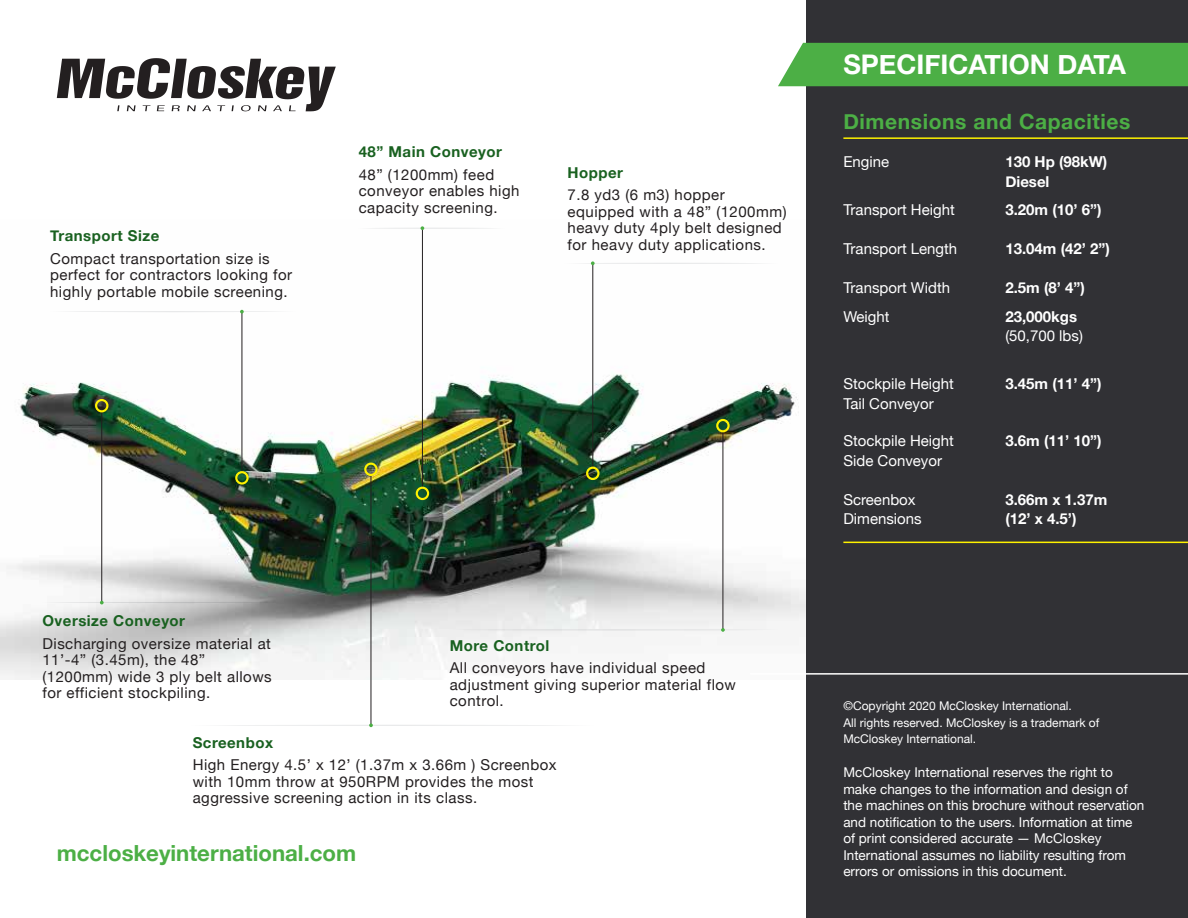
<style>
.page{position:relative;width:1188px;height:918px;background:#fff}
.page>*{position:absolute;margin:0;border:0;box-sizing:border-box;transform-origin:0 0}
.t1{font:700 27px "Helvetica Neue";color:#fff}
.t2{font:700 22.2px "Helvetica Neue";color:#4caf45}
.t3{font:700 21px "Helvetica Neue";letter-spacing:.03em;color:#4caf45}
.t4{font:15px/16.5px "Helvetica Neue";letter-spacing:.035em;color:#231f20}
.t5{font:15px "Helvetica Neue";color:#fff}
.t6{font:700 15px/19.5px "Helvetica Neue";color:#fff}
.t7{font:700 15px "Helvetica Neue";letter-spacing:.035em;color:#196120}
.t8{font:13.5px/16.5px "Helvetica Neue";color:#fff}
.t9{font:12px/16.5px "Helvetica Neue";color:#fff}
</style>
<div class="page">
<img style="left:0;top:220px;width:807px;height:459px">
<div style="left:807px;top:0;width:381px;height:918px;background:#313135"></div>
<hr style="left:750px;top:673px;width:438px;height:2px;background:#fff">
<hr style="left:843px;top:137px;width:345px;height:2px;background:#fff200">
<hr style="left:843px;top:542px;width:345px;height:1px;background:#fff200">
<svg style="left:57px;top:58px;width:279px;height:53px"></svg>
<hr style="left:422px;top:228px;width:1px;height:260px;background:#231f20">
<div style="left:416px;top:487px;width:13px;height:13px;border:2px solid #fff200;border-radius:50%"></div>
<svg style="left:359px;top:226px;width:145px;height:4px"></svg>
<hr style="left:592px;top:263px;width:1px;height:205px;background:#231f20">
<div style="left:586px;top:467px;width:14px;height:13px;border:2px solid #fff200;border-radius:50%"></div>
<svg style="left:565px;top:261px;width:213px;height:4px"></svg>
<hr style="left:101px;top:411px;width:1px;height:192px;background:#231f20">
<div style="left:95px;top:399px;width:13px;height:13px;border:2px solid #fff200;border-radius:50%"></div>
<svg style="left:42px;top:601px;width:237px;height:3px"></svg>
<hr style="left:723px;top:431px;width:1px;height:199px;background:#231f20">
<div style="left:716px;top:419px;width:14px;height:13px;border:2px solid #fff200;border-radius:50%"></div>
<svg style="left:450px;top:628px;width:328px;height:4px"></svg>
<hr style="left:242px;top:311px;width:1px;height:162px;background:#231f20">
<div style="left:235px;top:471px;width:14px;height:14px;border:2px solid #fff200;border-radius:50%"></div>
<svg style="left:51px;top:310px;width:245px;height:4px"></svg>
<hr style="left:371px;top:475px;width:1px;height:250px;background:#231f20">
<div style="left:364px;top:463px;width:14px;height:13px;border:2px solid #fff200;border-radius:50%"></div>
<svg style="left:228px;top:723px;width:329px;height:4px"></svg>
<div style="left:778px;top:43px;width:410px;height:43px;background:#4caf45"></div>
<p class="t7" style="left:50px;top:227px;width:111px">Transport Size</p>
<p class="t4" style="left:50px;top:250px;width:244px">Compact transportation size is perfect for contractors looking for highly portable mobile screening.</p>
<p class="t7" style="left:359px;top:143px;width:145px">48” Main Conveyor</p>
<p class="t4" style="left:359px;top:166px;width:162px">48” (1200mm) feed conveyor enables high capacity screening.</p>
<p class="t7" style="left:568px;top:163px;width:57px">Hopper</p>
<p class="t4" style="left:568px;top:186px;width:221px">7.8 yd3 (6 m3) hopper equipped with a 48” (1200mm) heavy duty 4ply belt designed for heavy duty applications.</p>
<p class="t7" style="left:42px;top:611px;width:144px">Oversize Conveyor</p>
<p class="t4" style="left:42px;top:635px;width:231px">Discharging oversize material at<br>11’-4” (3.45m), the 48” (1200mm) wide 3 ply belt allows for efficient stockpiling.</p>
<p class="t7" style="left:450px;top:636px;width:101px">More Control</p>
<p class="t4" style="left:450px;top:660px;width:288px">All conveyors have individual speed adjustment giving superior material flow control.</p>
<p class="t7" style="left:193px;top:733px;width:82px">Screenbox</p>
<p class="t4" style="left:193px;top:757px;width:366px">High Energy 4.5’ x 12’ (1.37m x 3.66m ) Screenbox with 10mm throw at 950RPM provides the most aggressive screening action in its class.</p>
<h2 class="t2" style="left:57px;top:839px;width:301px">mccloskeyinternational.com</h2>
<h1 class="t1" style="left:843px;top:48px;width:284px">SPECIFICATION DATA</h1>
<h3 class="t3" style="left:843px;top:109px;width:289px">Dimensions and Capacities</h3>
<p class="t5" style="left:843px;top:153px;width:47px">Engine</p>
<p class="t6" style="left:1005px;top:152px;width:103px">130 Hp (98kW)<br>Diesel</p>
<p class="t5" style="left:843px;top:201px;width:113px">Transport Height</p>
<p class="t6" style="left:1005px;top:200px;width:98px">3.20m (10’ 6”)</p>
<p class="t5" style="left:843px;top:240px;width:115px">Transport Length</p>
<p class="t6" style="left:1005px;top:239px;width:106px">13.04m (42’ 2”)</p>
<p class="t5" style="left:843px;top:279px;width:108px">Transport Width</p>
<p class="t6" style="left:1005px;top:278px;width:81px">2.5m (8’ 4”)</p>
<p class="t5" style="left:843px;top:308px;width:48px">Weight</p>
<p class="t6" style="left:1005px;top:307px;width:73px">23,000kgs</p>
<p class="t5" style="left:1005px;top:327px;width:79px">(50,700 lbs)</p>
<p class="t5" style="left:843px;top:375px;width:112px">Stockpile Height</p>
<p class="t6" style="left:1005px;top:374px;width:98px">3.45m (11’ 4”)</p>
<p class="t5" style="left:843px;top:395px;width:92px">Tail Conveyor</p>
<p class="t5" style="left:843px;top:432px;width:112px">Stockpile Height</p>
<p class="t6" style="left:1005px;top:431px;width:98px">3.6m (11’ 10”)</p>
<p class="t5" style="left:843px;top:452px;width:100px">Side Conveyor</p>
<p class="t5" style="left:843px;top:491px;width:74px">Screenbox</p>
<p class="t6" style="left:1005px;top:490px;width:103px">3.66m x 1.37m</p>
<p class="t5" style="left:843px;top:510px;width:80px">Dimensions</p>
<p class="t6" style="left:1005px;top:509px;width:73px">(12’ x 4.5’)</p>
<p class="t9" style="left:843px;top:697px;width:258px">©Copyright 2020 McCloskey International.<br>All rights reserved. McCloskey is a trademark of<br>McCloskey International.</p>
<p class="t8" style="left:843px;top:764px;width:303px">McCloskey International reserves the right to make changes to the information and design of the machines on this brochure without reservation and notification to the users. Information at time of print considered accurate — McCloskey International assumes no liability resulting from errors or omissions in this document.</p>
</div>
